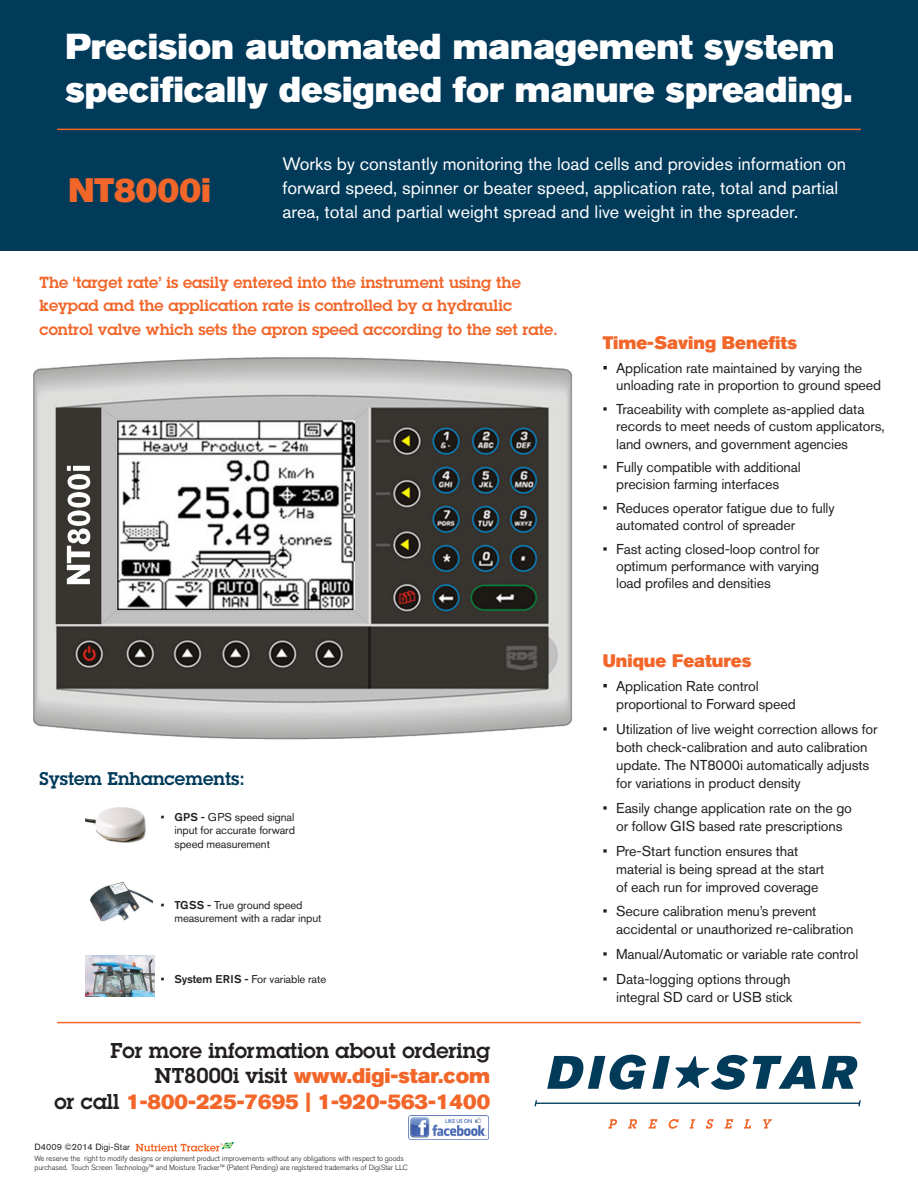
<style>
.page{position:relative;width:918px;height:1188px;background:#fff}
.page>*{position:absolute;margin:0;border:0;box-sizing:border-box;transform-origin:0 0}
.t1{font:35.85px/42.9px "Akzidenz Grotesk BE Super";color:#fff}
.t2{font:33.75px "Akzidenz Grotesk BE Super";color:#f2662a}
.t3{font:21px/25.5px "Akzidenz Grotesk BE Super";color:#f2662a;text-align:right}
.t4{font:600 21px "Lubalin Graph Std";color:#231f20}
.t5{font:18px/24px "Akzidenz Grotesk BE";color:#fff}
.t6{font:18px "Akzidenz Grotesk BE Super";color:#f2662a}
.t7{font:600 18px "Lubalin Graph Std";color:#023b5a}
.t8{font:600 15.75px/23.4px "Lubalin Graph Std";color:#f2662a}
.t9{font:14.25px/18px "Akzidenz Grotesk BE";letter-spacing:-.01em;color:#231f20}
.t10{font:11.25px/13.5px "Akzidenz Grotesk BE";letter-spacing:-.01em;color:#231f20;text-align:justify}
.t11{font:9px "Akzidenz Grotesk BE";color:#231f20}
.t12{font:300 7.5px/9px "Akzidenz Grotesk BE";letter-spacing:-.01em;color:#231f20}
.s1{font-weight:500}
.s2{font-family:"Lubalin Graph Std";font-weight:600;color:#231f20}
.s3{font-size:15px}
</style>
<div class="page">
<div style="left:0;top:0;width:918px;height:250px;background:#023b5a"></div>
<hr style="left:57px;top:129px;width:804px;height:1px;background:#f2662a">
<hr style="left:57px;top:1022px;width:804px;height:1px;background:#f2662a">
<img style="left:408px;top:1116px;width:80px;height:23px">
<svg style="left:547px;top:1055px;width:99px;height:35px"></svg>
<svg style="left:822px;top:1056px;width:36px;height:33px"></svg>
<svg style="left:652px;top:1054px;width:164px;height:36px"></svg>
<hr style="left:536px;top:1103px;width:324px;height:1px;background:#023b5a">
<svg style="left:534px;top:1100px;width:3px;height:6px"></svg>
<svg style="left:858px;top:1100px;width:3px;height:6px"></svg>
<svg style="left:608px;top:1119px;width:9px;height:10px"></svg>
<svg style="left:628px;top:1119px;width:9px;height:10px"></svg>
<svg style="left:648px;top:1119px;width:9px;height:10px"></svg>
<svg style="left:668px;top:1119px;width:11px;height:10px"></svg>
<svg style="left:689px;top:1119px;width:6px;height:10px"></svg>
<svg style="left:706px;top:1119px;width:8px;height:10px"></svg>
<svg style="left:724px;top:1119px;width:9px;height:10px"></svg>
<svg style="left:744px;top:1119px;width:7px;height:10px"></svg>
<svg style="left:763px;top:1119px;width:9px;height:10px"></svg>
<img style="left:33px;top:357px;width:540px;height:383px">
<svg style="left:136px;top:1142px;width:98px;height:9px"></svg>
<img style="left:85px;top:956px;width:70px;height:40px">
<img style="left:85px;top:808px;width:61px;height:34px">
<img style="left:89px;top:882px;width:63px;height:40px">
<h1 class="t1" style="left:66px;top:25px;width:788px">Precision automated management system specifically designed for manure spreading.</h1>
<h2 class="t2" style="left:68px;top:170px;width:144px">NT8000i</h2>
<p class="t5" style="left:283px;top:152px;width:565px">Works by constantly monitoring the load cells and provides information on forward speed, spinner or beater speed, application rate, total and partial area, total and partial weight spread and live weight in the spreader.</p>
<p class="t8" style="left:40px;top:270px;width:520px">The ‘target rate’ is easily entered into the instrument using the keypad and the application rate is controlled by a hydraulic control valve which sets the apron speed according to the set rate.</p>
<p class="t7" style="left:40px;top:766px;width:207px">System Enhancements:</p>
<p class="t10" style="left:174px;top:810px;width:122px;text-indent:-14px"><span class="s1">• GPS -</span> GPS speed signal input for accurate forward speed measurement</p>
<p class="t10" style="left:174px;top:898px;width:149px;text-indent:-14px"><span class="s1">• TGSS -</span> True ground speed measurement with a radar input</p>
<p class="t10" style="left:161px;top:972px;width:167px"><span class="s1">• System ERIS -</span> For variable rate</p>
<h3 class="t4" style="left:110px;top:1036px;width:381px">For more information about ordering</h3>
<h3 class="t3" style="left:54px;top:1063px;width:437px"><span class="s2">NT8000i visit</span> www.digi-star.com<br><span class="s2">or call</span> 1-800-225-7695 | 1-920-563-1400</h3>
<p class="t11" style="left:35px;top:1142px;width:97px">D4009 ©2014 Digi-Star</p>
<p class="t12" style="left:35px;top:1154px;width:375px">We reserve the right to modify designs or implement product improvements without any obligations with respect to goods purchased. Touch Screen Technology™ and Moisture Tracker™ (Patent Pending) are registered trademarks of DigiStar LLC</p>
<p class="t6" style="left:603px;top:332px;width:196px">Time-Saving Benefits</p>
<p class="t9" style="left:616px;top:360px;width:266px;line-height:17.1px;text-indent:-14px"><span class="s3">•</span> Application rate maintained by varying the unloading rate in proportion to ground speed</p>
<p class="t9" style="left:616px;top:401px;width:270px;line-height:17.1px;text-indent:-13px">• Traceability with complete as-applied data records to meet needs of custom applicators, land owners, and government agencies</p>
<p class="t9" style="left:603px;top:459px;width:200px;line-height:17.1px;text-align:center">• Fully compatible with additional precision farming interfaces</p>
<p class="t9" style="left:616px;top:500px;width:220px;line-height:17.1px;text-indent:-13px">• Reduces operator fatigue due to fully automated control of spreader</p>
<p class="t9" style="left:616px;top:541px;width:205px;line-height:17.1px;text-align:justify;text-indent:-13px">• Fast acting closed-loop control for optimum performance with varying load profiles and densities</p>
<p class="t6" style="left:603px;top:650px;width:150px">Unique Features</p>
<p class="t9" style="left:616px;top:677px;width:181px;text-indent:-14px"><span class="s3">•</span> Application Rate control proportional to Forward speed</p>
<p class="t9" style="left:616px;top:720px;width:263px;text-indent:-13px">• Utilization of live weight correction allows for both check-calibration and auto calibration update. The NT8000i automatically adjusts for variations in product density</p>
<p class="t9" style="left:603px;top:799px;width:251px;text-align:center">• Easily change application rate on the go or follow GIS based rate prescriptions</p>
<p class="t9" style="left:616px;top:841px;width:210px;text-indent:-13px">• Pre-Start function ensures that material is being spread at the start of each run for improved coverage</p>
<p class="t9" style="left:616px;top:902px;width:239px;text-indent:-13px">• Secure calibration menu’s prevent accidental or unauthorized re-calibration</p>
<p class="t9" style="left:603px;top:945px;width:257px">• Manual/Automatic or variable rate control</p>
<p class="t9" style="left:603px;top:970px;width:191px;text-align:right">• Data-logging options through integral SD card or USB stick</p>
</div>
